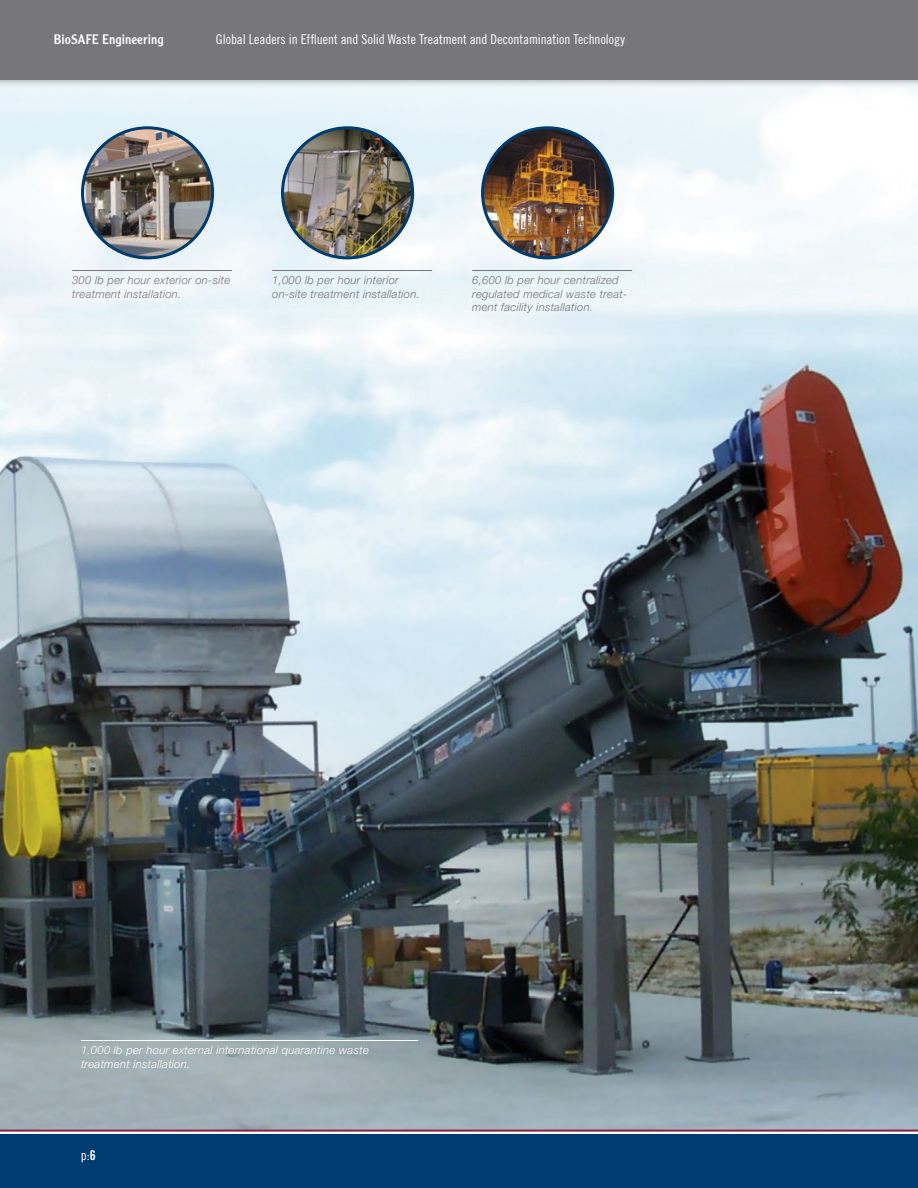
<style>
.page{position:relative;width:918px;height:1188px;background:#fff}
.page>*{position:absolute;margin:0;border:0;box-sizing:border-box;transform-origin:0 0}
.t1{font:13.5px "Trade Gothic LT Std Cn 18";color:#fff}
.t2{font:13.5px "Clearface Gothic LT Std";letter-spacing:.005em;color:#fff}
.t3{font:italic 300 11.25px/13.5px "Helvetica Neue LT Std";letter-spacing:.025em;color:#777679}
.t4{font:italic 300 11.25px/13.5px "Helvetica Neue LT Std";letter-spacing:.025em;color:#fff}
.s1{font-family:"Trade Gothic LT Std Bd Cn 20"}
</style>
<div class="page">
<img style="left:0;top:88px;width:918px;height:859px">
<div style="left:0;top:1134px;width:918px;height:54px;background:#003b71"></div>
<svg style="left:0;top:947px;width:918px;height:185px;background:#707b80"></svg>
<div style="left:0;top:0;width:918px;height:88px;background:#000;opacity:.4"></div>
<div style="left:0;top:0;width:918px;height:80px;background:#777679"></div>
<hr style="left:81px;top:1040px;width:337px;height:1px;background:#fff">
<img style="left:82px;top:128px;width:131px;height:130px;border-radius:65px">
<div style="left:81px;top:126px;width:133px;height:133px;border:3px solid #003b71;border-radius:50%"></div>
<img style="left:283px;top:128px;width:130px;height:130px;border-radius:65px">
<div style="left:281px;top:126px;width:133px;height:133px;border:3px solid #003b71;border-radius:50%"></div>
<img style="left:483px;top:128px;width:130px;height:130px;border-radius:65px">
<div style="left:481px;top:126px;width:133px;height:133px;border:3px solid #003b71;border-radius:50%"></div>
<hr style="left:72px;top:270px;width:160px;height:1px;background:#777679">
<hr style="left:272px;top:270px;width:160px;height:1px;background:#777679">
<hr style="left:472px;top:270px;width:160px;height:1px;background:#777679">
<p class="t2" style="left:54px;top:31px;width:111px">BioSAFE Engineering</p>
<p class="t1" style="left:216px;top:31px;width:410px">Global Leaders in Effluent and Solid Waste Treatment and Decontamination Technology</p>
<p class="t3" style="left:72px;top:273px;width:160px">300 lb per hour exterior on-site treatment installation.</p>
<p class="t3" style="left:272px;top:273px;width:149px">1,000 lb per hour interior on-site treatment installation.</p>
<p class="t3" style="left:472px;top:273px;width:157px">6,600 lb per hour centralized regulated medical waste treat&shy;ment facility installation.</p>
<p class="t4" style="left:81px;top:1043px;width:289px">1,000 lb per hour external international quarantine waste treatment installation.</p>
<p class="t1" style="left:81px;top:1147px;width:16px">p:<span class="s1">6</span></p>
</div>
